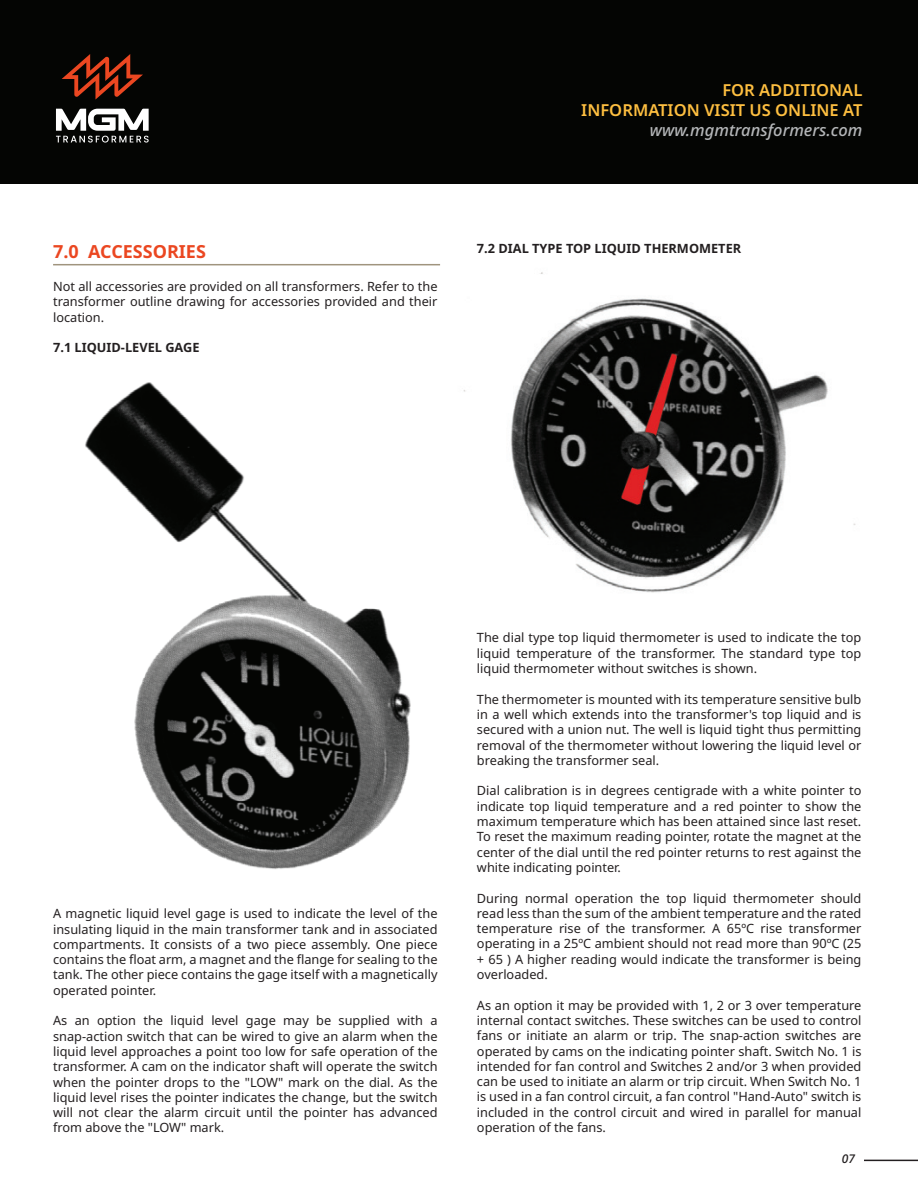
<style>
.page{position:relative;width:918px;height:1188px;background:#fff}
.page>*{position:absolute;margin:0;border:0;box-sizing:border-box;transform-origin:0 0}
.t1{font:700 18px "Noto Sans";color:#eb4721}
.t2{font:600 16.5px/19.8px "Noto Sans";color:#febf40;text-align:right}
.t3{font:italic 500 16.5px "Noto Sans";color:#b4b6b8}
.t4{font:12.75px/15.3px "Noto Sans";color:#231f20;text-align:justify}
.t5{font:700 12.75px "Noto Sans";color:#231f20}
.t6{font:italic 500 12px "Noto Sans";color:#231f20}
</style>
<div class="page">
<img style="left:463px;top:272px;width:393px;height:386px">
<img style="left:85px;top:382px;width:326px;height:487px">
<div style="left:0;top:0;width:918px;height:184px;background:#040503"></div>
<svg style="left:62px;top:54px;width:81px;height:46px"></svg>
<svg style="left:56px;top:109px;width:93px;height:34px"></svg>
<hr style="left:53px;top:264px;width:387px;height:1px;background:#a0947e">
<hr style="left:864px;top:1160px;width:54px;height:1px;background:#231f20">
<p class="t2" style="left:581px;top:81px;width:283px">FOR ADDITIONAL<br>INFORMATION VISIT US ONLINE AT</p>
<p class="t3" style="left:650px;top:118px;width:214px">www.mgmtransformers.com</p>
<h1 class="t1" style="left:53px;top:238px;width:154px">7.0 ACCESSORIES</h1>
<p class="t4" style="left:53px;top:279px;width:386px">Not all accessories are provided on all transformers. Refer to the transformer outline drawing for accessories provided and their location.</p>
<p class="t5" style="left:53px;top:339px;width:148px">7.1 LIQUID-LEVEL GAGE</p>
<p class="t5" style="left:477px;top:239px;width:266px">7.2 DIAL TYPE TOP LIQUID THERMOMETER</p>
<p class="t4" style="left:53px;top:906px;width:386px">A magnetic liquid level gage is used to indicate the level of the insulating liquid in the main transformer tank and in associated compartments. It consists of a two piece assembly. One piece contains the float arm, a magnet and the flange for sealing to the tank. The other piece contains the gage itself with a magnetically operated pointer.</p>
<p class="t4" style="left:53px;top:1013px;width:386px">As an option the liquid level gage may be supplied with a snap-action switch that can be wired to give an alarm when the liquid level approaches a point too low for safe operation of the transformer. A cam on the indicator shaft will operate the switch when the pointer drops to the "LOW" mark on the dial. As the liquid level rises the pointer indicates the change, but the switch will not clear the alarm circuit until the pointer has advanced from above the "LOW" mark.</p>
<p class="t4" style="left:477px;top:630px;width:386px">The dial type top liquid thermometer is used to indicate the top liquid temperature of the transformer. The standard type top liquid thermometer without switches is shown.</p>
<p class="t4" style="left:477px;top:692px;width:386px">The thermometer is mounted with its temperature sensitive bulb in a well which extends into the transformer's top liquid and is secured with a union nut. The well is liquid tight thus permitting removal of the thermometer without lowering the liquid level or breaking the transformer seal.</p>
<p class="t4" style="left:477px;top:783px;width:386px">Dial calibration is in degrees centigrade with a white pointer to indicate top liquid temperature and a red pointer to show the maximum temperature which has been attained since last reset.<br>To reset the maximum reading pointer, rotate the magnet at the center of the dial until the red pointer returns to rest against the white indicating pointer.</p>
<p class="t4" style="left:477px;top:891px;width:386px">During normal operation the top liquid thermometer should read less than the sum of the ambient temperature and the rated temperature rise of the transformer. A 65ºC rise transformer operating in a 25ºC ambient should not read more than 90ºC (25 + 65 ) A higher reading would indicate the transformer is being overloaded.</p>
<p class="t4" style="left:477px;top:998px;width:386px">As an option it may be provided with 1, 2 or 3 over temperature internal contact switches. These switches can be used to control fans or initiate an alarm or trip. The snap-action switches are operated by cams on the indicating pointer shaft. Switch No. 1 is intended for fan control and Switches 2 and/or 3 when provided can be used to initiate an alarm or trip circuit. When Switch No. 1 is used in a fan control circuit, a fan control "Hand-Auto" switch is included in the control circuit and wired in parallel for manual operation of the fans.</p>
<p class="t6" style="left:842px;top:1150px;width:15px">07</p>
</div>
